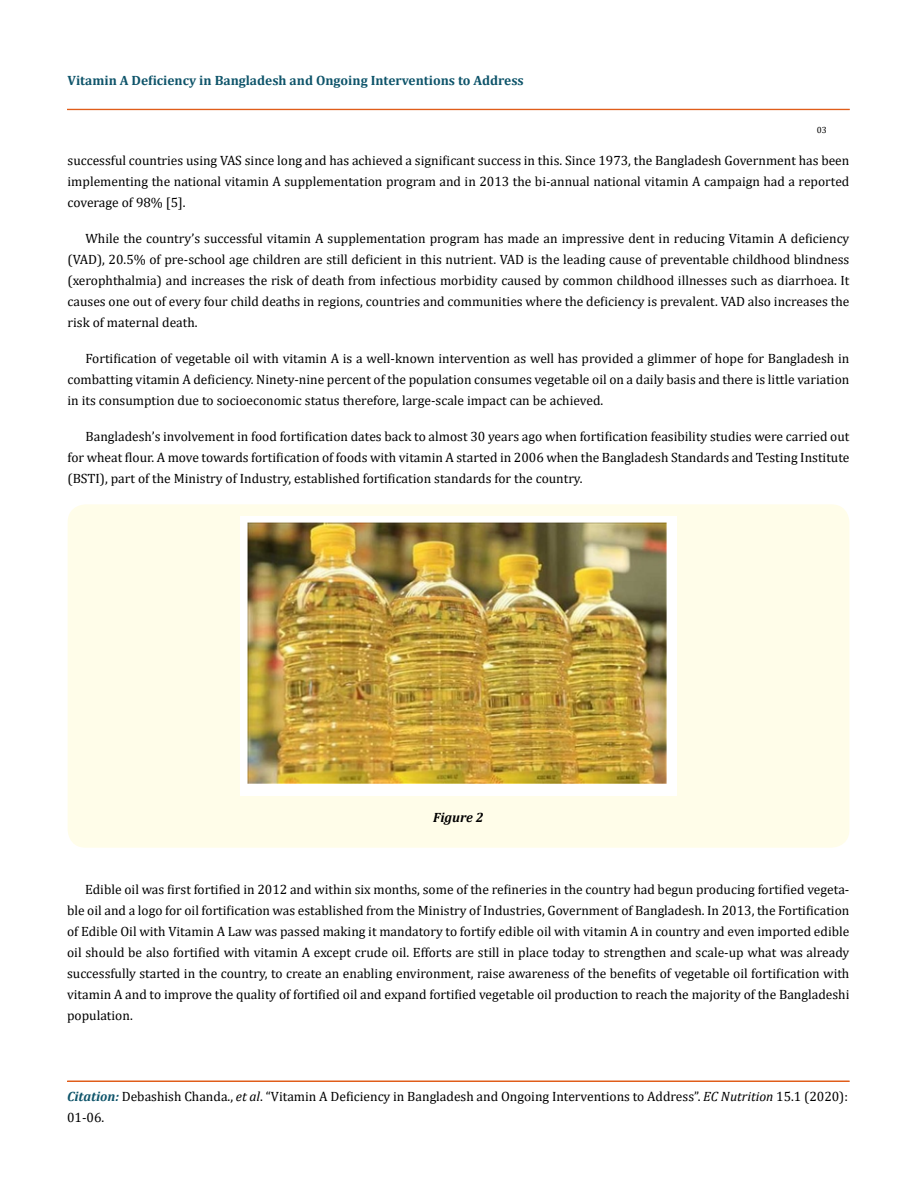
<style>
.page{position:relative;width:917px;height:1190px;background:#fff}
.page>*{position:absolute;margin:0;border:0;box-sizing:border-box;transform-origin:0 0}
.t1{font:13.5px/21px "Cambria";color:#000;text-align:justify}
.t2{font:700 13.5px "Cambria";color:#0e546a}
.t3{font:italic 700 13.5px "Cambria";color:#000}
.t4{font:9px "Cambria";color:#000}
.s1{font-weight:700;font-style:italic;color:#0e546a}
.s2{font-style:italic}
</style>
<div class="page">
<div style="left:67px;top:109px;width:782px;height:1px;border:1px solid #e05d1a"></div>
<div style="left:67px;top:1081px;width:782px;height:1px;border:1px solid #e05d1a"></div>
<div style="left:68px;top:504px;width:781px;height:343px;background:#fffde9;border-radius:18px"></div>
<img style="left:240px;top:516px;width:436px;height:280px">
<p class="t2" style="left:68px;top:70px;width:458px">Vitamin A Deficiency in Bangladesh and Ongoing Interventions to Address</p>
<p class="t4" style="left:816px;top:124px;width:11px">03</p>
<p class="t1" style="left:68px;top:149px;width:783px">successful countries using VAS since long and has achieved a significant success in this. Since 1973, the Bangladesh Government has been implementing the national vitamin A supplementation program and in 2013 the bi-annual national vitamin A campaign had a reported coverage of 98% [5].</p>
<p class="t1" style="left:68px;top:227px;width:783px;text-indent:18px">While the country’s successful vitamin A supplementation program has made an impressive dent in reducing Vitamin A deficiency (VAD), 20.5% of pre-school age children are still deficient in this nutrient. VAD is the leading cause of preventable childhood blindness (xerophthalmia) and increases the risk of death from infectious morbidity caused by common childhood illnesses such as diarrhoea. It causes one out of every four child deaths in regions, countries and communities where the deficiency is prevalent. VAD also increases the risk of maternal death.</p>
<p class="t1" style="left:68px;top:347px;width:783px;text-indent:18px">Fortification of vegetable oil with vitamin A is a well-known intervention as well has provided a glimmer of hope for Bangladesh in combatting vitamin A deficiency. Ninety-nine percent of the population consumes vegetable oil on a daily basis and there is little variation in its consumption due to socioeconomic status therefore, large-scale impact can be achieved.</p>
<p class="t1" style="left:68px;top:425px;width:783px;text-indent:18px">Bangladesh’s involvement in food fortification dates back to almost 30 years ago when fortification feasibility studies were carried out for wheat flour. A move towards fortification of foods with vitamin A started in 2006 when the Bangladesh Standards and Testing Institute (BSTI), part of the Ministry of Industry, established fortification standards for the country.</p>
<p class="t3" style="left:433px;top:808px;width:52px">Figure 2</p>
<p class="t1" style="left:67px;top:879px;width:783px;text-indent:18px">Edible oil was first fortified in 2012 and within six months, some of the refineries in the country had begun producing fortified vegeta&shy;ble oil and a logo for oil fortification was established from the Ministry of Industries, Government of Bangladesh. In 2013, the Fortification of Edible Oil with Vitamin A Law was passed making it mandatory to fortify edible oil with vitamin A in country and even imported edible oil should be also fortified with vitamin A except crude oil. Efforts are still in place today to strengthen and scale-up what was already successfully started in the country, to create an enabling environment, raise awareness of the benefits of vegetable oil fortification with vitamin A and to improve the quality of fortified oil and expand fortified vegetable oil production to reach the majority of the Bangladeshi population.</p>
<p class="t1" style="left:67px;top:1086px;width:782px"><span class="s1">Citation:</span> Debashish Chanda., <span class="s2">et al</span>. “Vitamin A Deficiency in Bangladesh and Ongoing Interventions to Address”. <span class="s2">EC Nutrition</span> 15.1 (2020):<br>01-06.</p>
</div>
